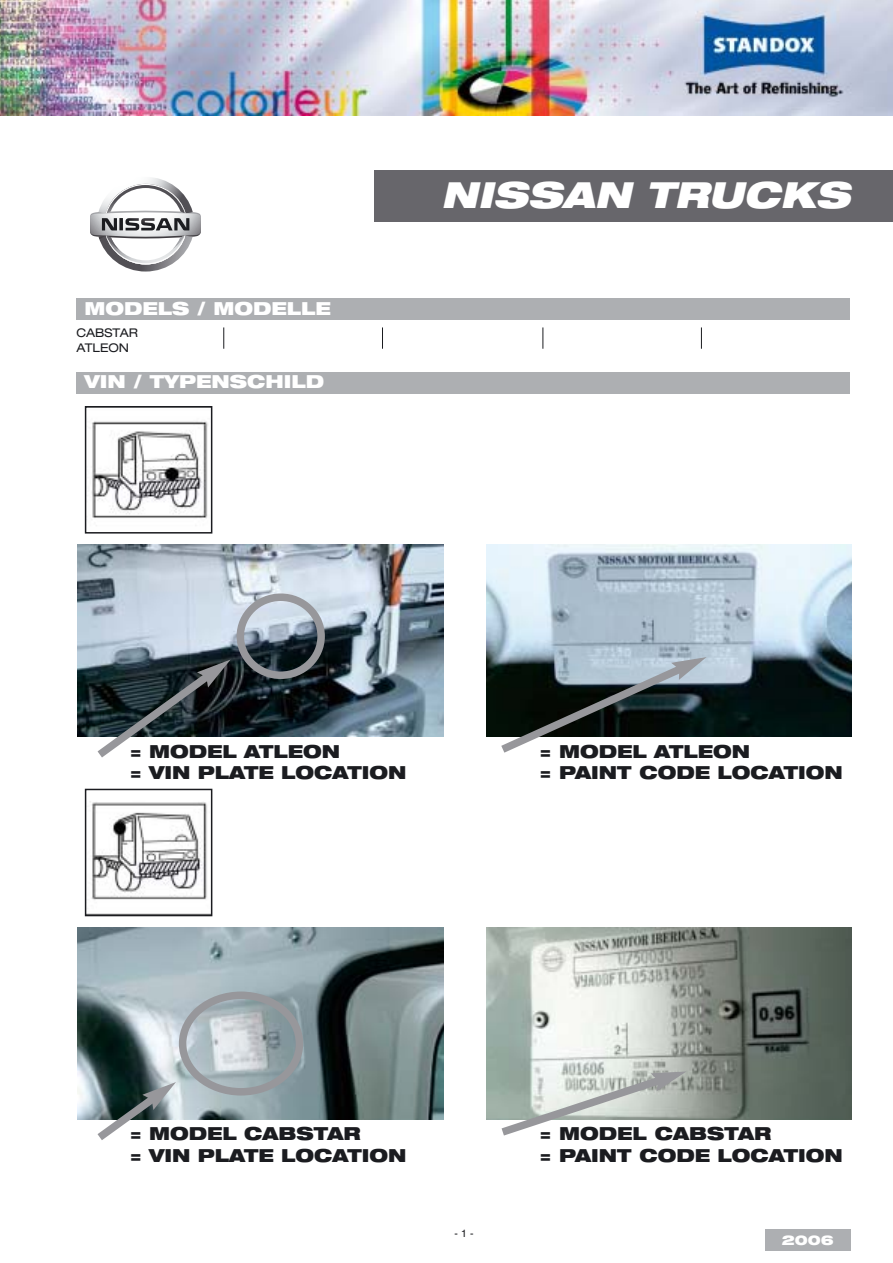
<style>
.page{position:relative;width:893px;height:1263px;background:#fff}
.page>*{position:absolute;margin:0;border:0;box-sizing:border-box;transform-origin:0 0}
.t1{font:italic 900 expanded 36px "Helvetica Neue LT Std";color:#fff}
.t2{font:900 expanded 18px/21.6px "Helvetica Neue LT Std";color:#1b1c20}
.t3{font:900 expanded 18px "Helvetica Neue LT Std";color:#fff}
.t4{font:900 expanded 13.5px "Helvetica Neue LT Std";color:#fff}
.t5{font:expanded 12px/15px "Helvetica Neue LT Std";color:#1b1c20}
.t6{font:10.5px "Helvetica";color:#1b1c20}
</style>
<div class="page">
<img style="left:0;top:1px;width:893px;height:115px">
<div style="left:374px;top:171px;width:519px;height:51px;background:#67666b"></div>
<svg style="left:90px;top:178px;width:111px;height:94px"></svg>
<div style="left:76px;top:372px;width:774px;height:21px;background:#adafb2"></div>
<img style="left:78px;top:545px;width:366px;height:191px">
<img style="left:486px;top:545px;width:366px;height:191px">
<svg style="left:237px;top:593px;width:88px;height:86px;background:#7a838c"></svg>
<svg style="left:493px;top:657px;width:214px;height:96px"></svg>
<svg style="left:89px;top:659px;width:142px;height:99px"></svg>
<div style="left:76px;top:298px;width:774px;height:22px;background:#adafb2"></div>
<svg style="left:223px;top:327px;width:1px;height:22px"></svg>
<svg style="left:382px;top:327px;width:1px;height:22px"></svg>
<svg style="left:543px;top:327px;width:1px;height:22px"></svg>
<svg style="left:701px;top:327px;width:1px;height:22px"></svg>
<img style="left:91px;top:421px;width:117px;height:98px">
<div style="left:85px;top:406px;width:127px;height:128px;border:2px solid #1b1c20"></div>
<img style="left:78px;top:928px;width:366px;height:191px">
<img style="left:486px;top:928px;width:366px;height:191px">
<svg style="left:493px;top:1071px;width:194px;height:65px"></svg>
<img style="left:90px;top:801px;width:117px;height:99px">
<div style="left:85px;top:789px;width:127px;height:127px;border:2px solid #1b1c20"></div>
<svg style="left:89px;top:991px;width:214px;height:149px;background:#9da9ac"></svg>
<div style="left:765px;top:1229px;width:85px;height:22px;background:#adafb2"></div>
<p class="t3" style="left:84px;top:302px;width:248px">MODELS / MODELLE</p>
<p class="t5" style="left:76px;top:326px;width:63px">CABSTAR<br>ATLEON</p>
<p class="t3" style="left:84px;top:375px;width:241px">VIN / TYPENSCHILD</p>
<h1 class="t1" style="left:441px;top:182px;width:411px">NISSAN TRUCKS</h1>
<p class="t2" style="left:130px;top:742px;width:278px">= MODEL ATLEON<br>= VIN PLATE LOCATION</p>
<p class="t2" style="left:540px;top:742px;width:304px">= MODEL ATLEON<br>= PAINT CODE LOCATION</p>
<p class="t2" style="left:130px;top:1125px;width:278px">= MODEL CABSTAR<br>= VIN PLATE LOCATION</p>
<p class="t2" style="left:540px;top:1125px;width:304px">= MODEL CABSTAR<br>= PAINT CODE LOCATION</p>
<p class="t6" style="left:454px;top:1230px;width:21px">- 1 -</p>
<p class="t4" style="left:782px;top:1235px;width:54px">2006</p>
</div>
